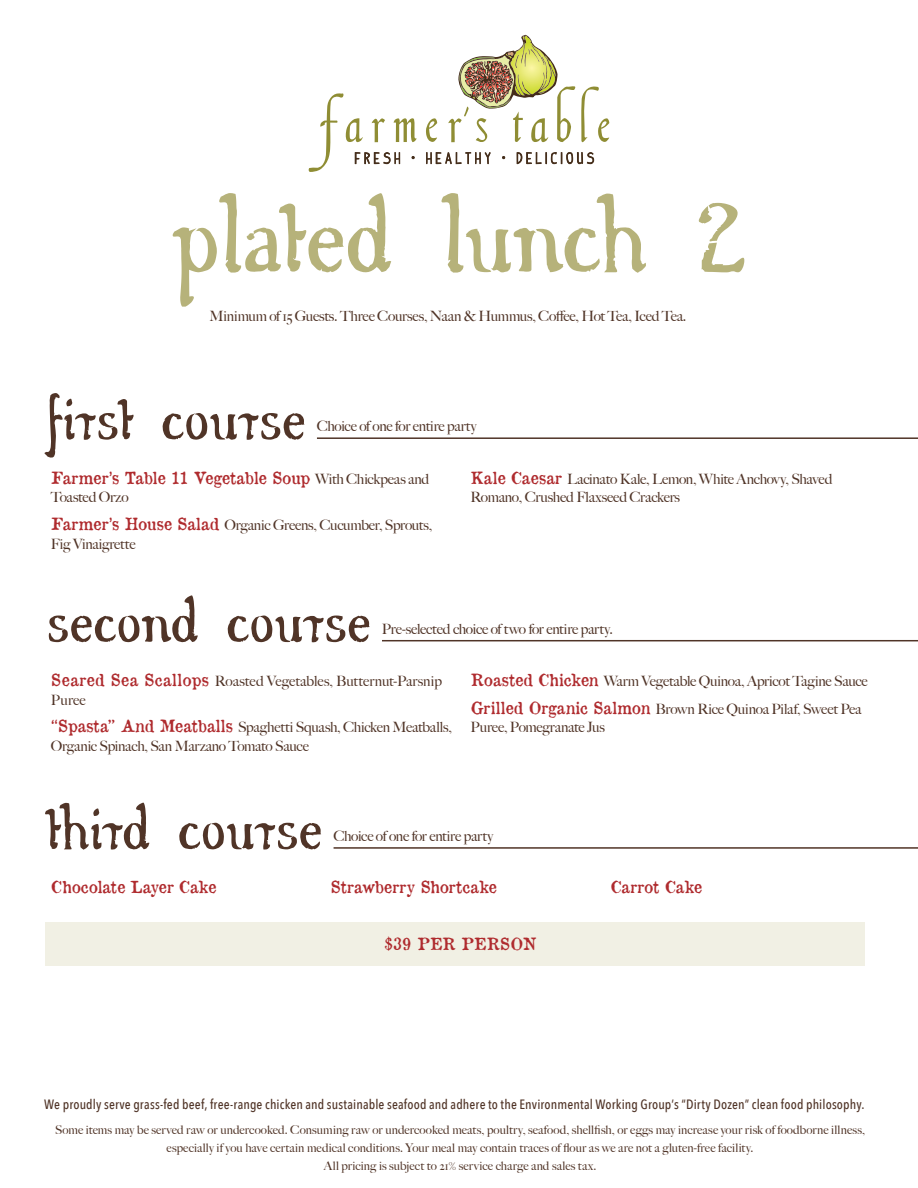
<style>
.page{position:relative;width:918px;height:1188px;background:#fff}
.page>*{position:absolute;margin:0;border:0;box-sizing:border-box;transform-origin:0 0}
.t1{font:99px "Windy Wood Demo";letter-spacing:-.035em;color:#b6b27a}
.t2{font:58.5px "Windy Wood Demo";letter-spacing:-.035em;color:#503427}
.t3{font:16.5px "Old Newspaper Types";letter-spacing:-.015em;color:#af2b2e}
.t4{font:500 14.25px/18.8px "Big Caslon";letter-spacing:-.015em;color:#503427}
.t5{font:500 14.25px/18.8px "Big Caslon";letter-spacing:.005em;color:#503427}
.t6{font:500 13.5px "Avenir Next Condensed";letter-spacing:.01em;color:#503427}
.t7{font:500 12px/18px "Big Caslon";letter-spacing:.01em;color:#503427;text-align:center}
.s1{font-family:"Big Caslon";font-weight:500;font-size:14.25px;color:#503427}
.s2{font-family:"Old Newspaper Types";font-weight:400;font-size:16.5px;color:#af2b2e}
</style>
<div class="page">
<svg style="left:426px;top:118px;width:11px;height:24px"></svg>
<svg style="left:581px;top:86px;width:28px;height:56px"></svg>
<svg style="left:448px;top:35px;width:127px;height:107px"></svg>
<svg style="left:309px;top:93px;width:108px;height:79px"></svg>
<svg style="left:426px;top:152px;width:65px;height:12px"></svg>
<svg style="left:517px;top:152px;width:77px;height:12px"></svg>
<div style="left:45px;top:922px;width:820px;height:44px;background:#f1f0e4"></div>
<hr style="left:317px;top:437px;width:601px;height:2px;background:#503427">
<hr style="left:382px;top:640px;width:536px;height:1px;background:#503427">
<hr style="left:334px;top:847px;width:584px;height:2px;background:#503427">
<p class="t1" style="left:171px;top:175px;width:577px">plated lunch 2</p>
<p class="t4" style="left:210px;top:306px;width:478px">Minimum of 15 Guests. Three Courses, Naan &amp; Hummus, Coffee, Hot Tea, Iced Tea.</p>
<p class="t2" style="left:45px;top:382px;width:262px">first course</p>
<p class="t4" style="left:317px;top:416px;width:162px">Choice of one for entire party</p>
<p class="t3" style="left:51px;top:467px;width:380px">Farmer’s Table 11 Vegetable Soup <span class="s1">With Chickpeas and</span></p>
<p class="t4" style="left:51px;top:488px;width:79px">Toasted Orzo</p>
<p class="t4" style="left:51px;top:515px;width:383px"><span class="s2">Farmer’s House Salad</span> Organic Greens, Cucumber, Sprouts,<br>Fig Vinaigrette</p>
<p class="t4" style="left:471px;top:469px;width:363px"><span class="s2">Kale Caesar</span> Lacinato Kale, Lemon, White Anchovy, Shaved<br>Romano, Crushed Flaxseed Crackers</p>
<p class="t2" style="left:45px;top:585px;width:327px">second course</p>
<p class="t4" style="left:382px;top:619px;width:233px">Pre-selected choice of two for entire party.</p>
<p class="t5" style="left:51px;top:671px;width:393px"><span class="s2">Seared Sea Scallops</span> Roasted Vegetables, Butternut-Parsnip<br>Puree</p>
<p class="t4" style="left:51px;top:717px;width:403px"><span class="s2">“Spasta” And Meatballs</span> Spaghetti Squash, Chicken Meatballs,<br>Organic Spinach, San Marzano Tomato Sauce</p>
<p class="t4" style="left:471px;top:671px;width:399px"><span class="s2">Roasted Chicken</span> Warm Vegetable Quinoa, Apricot Tagine Sauce</p>
<p class="t4" style="left:471px;top:699px;width:393px"><span class="s2">Grilled Organic Salmon</span> Brown Rice Quinoa Pilaf, Sweet Pea<br>Puree, Pomegranate Jus</p>
<p class="t2" style="left:45px;top:792px;width:279px">third course</p>
<p class="t4" style="left:333px;top:826px;width:162px">Choice of one for entire party</p>
<p class="t3" style="left:51px;top:876px;width:167px">Chocolate Layer Cake</p>
<p class="t3" style="left:331px;top:876px;width:168px">Strawberry Shortcake</p>
<p class="t3" style="left:610px;top:876px;width:93px">Carrot Cake</p>
<p class="t3" style="left:384px;top:933px;width:153px">$39 PER PERSON</p>
<p class="t6" style="left:44px;top:1096px;width:822px">We proudly serve grass-fed beef, free-range chicken and sustainable seafood and adhere to the Environmental Working Group’s “Dirty Dozen” clean food philosophy.</p>
<p class="t7" style="left:55px;top:1120px;width:812px">Some items may be served raw or undercooked. Consuming raw or undercooked meats, poultry, seafood, shellfish, or eggs may increase your risk of foodborne illness, especially if you have certain medical conditions. Your meal may contain traces of flour as we are not a gluten-free facility.<br>All pricing is subject to 21% service charge and sales tax.</p>
</div>
